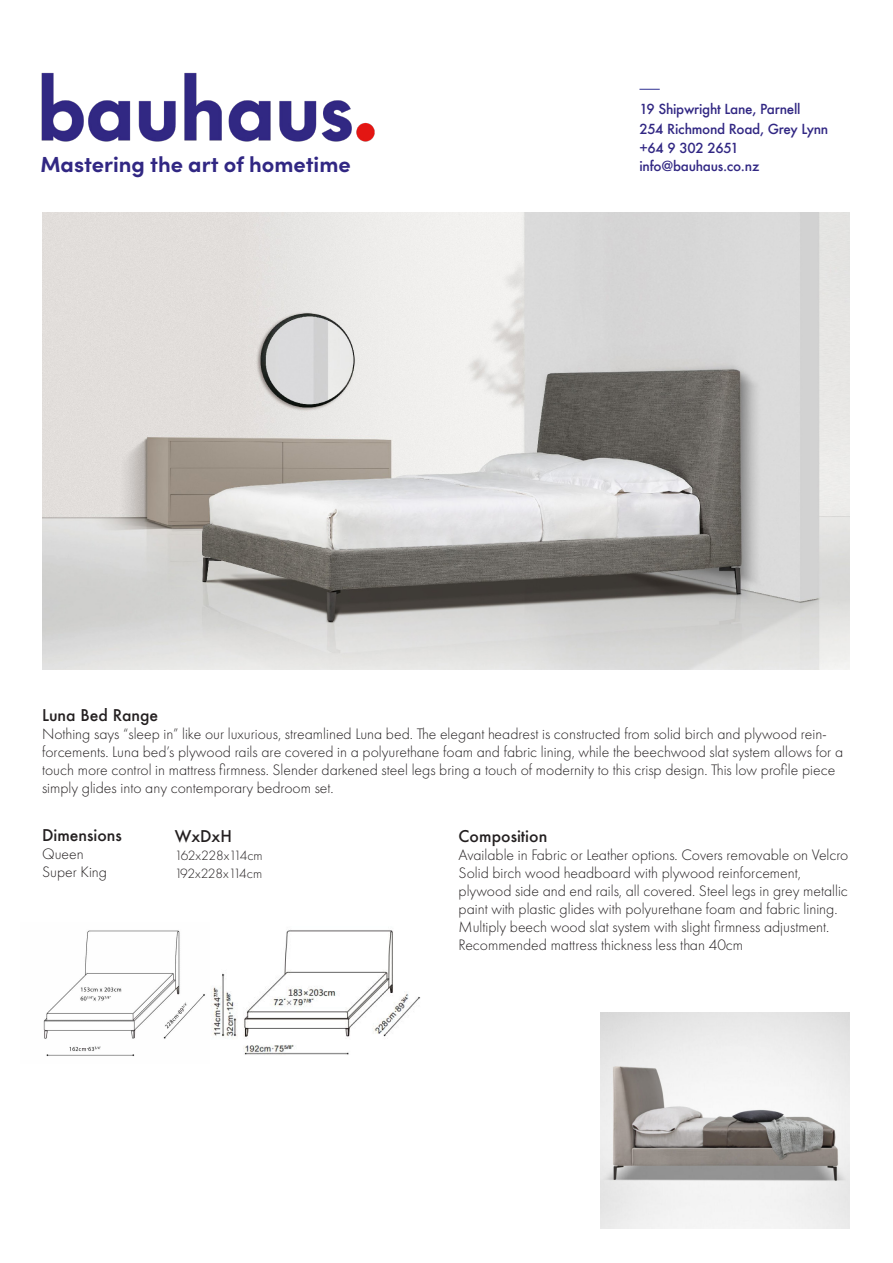
<style>
.page{position:relative;width:893px;height:1263px;background:#fff}
.page>*{position:absolute;margin:0;border:0;box-sizing:border-box;transform-origin:0 0}
.t1{font:700 21.9px "Sofia Pro";color:#312783}
.t2{font:300 15.75px/18px "Futura PT";color:#231f20}
.t3{font:500 15.75px "Futura";color:#231f20}
.t4{font:300 13.95px "Futura PT";color:#231f20}
.Body_Copy{font:500 13.5px "Futura";letter-spacing:-.02em;color:#312783}
</style>
<div class="page">
<svg style="left:639px;top:89px;width:21px;height:1px"></svg>
<img style="left:601px;top:1012px;width:249px;height:216px">
<img style="left:42px;top:213px;width:808px;height:457px">
<img style="left:41px;top:72px;width:334px;height:70px">
<img style="left:43px;top:930px;width:162px;height:127px">
<img style="left:211px;top:930px;width:210px;height:125px">
<p class="t1" style="left:41px;top:147px;width:312px">Mastering the art of hometime</p>
<p class="Body_Copy" style="left:639px;top:100px;width:163px">19 Shipwright Lane, Parnell</p>
<p class="Body_Copy" style="left:639px;top:119px;width:190px">254 Richmond Road, Grey Lynn</p>
<p class="Body_Copy" style="left:639px;top:139px;width:101px">+64 9 302 2651</p>
<p class="Body_Copy" style="left:639px;top:157px;width:121px">info@bauhaus.co.nz</p>
<p class="t3" style="left:42px;top:705px;width:118px">Luna Bed Range</p>
<p class="t2" style="left:42px;top:725px;width:803px">Nothing says “sleep in” like our luxurious, streamlined Luna bed. The elegant headrest is constructed from solid birch and plywood rein&shy;forcements. Luna bed’s plywood rails are covered in a polyurethane foam and fabric lining, while the beechwood slat system allows for a touch more control in mattress firmness. Slender darkened steel legs bring a touch of modernity to this crisp design. This low profile piece simply glides into any contemporary bedroom set.</p>
<p class="t3" style="left:42px;top:825px;width:81px">Dimensions</p>
<p class="t3" style="left:459px;top:825px;width:90px">Composition</p>
<p class="t2" style="left:459px;top:845px;width:391px">Available in Fabric or Leather options. Covers removable on Velcro</p>
<p class="t2" style="left:459px;top:863px;width:391px">Solid birch wood headboard with plywood reinforcement, plywood side and end rails, all covered. Steel legs in grey metallic paint with plastic glides with polyurethane foam and fabric lining.<br>Multiply beech wood slat system with slight firmness adjustment.<br>Recommended mattress thickness less than 40cm</p>
<p class="t3" style="left:175px;top:825px;width:59px">WxDxH</p>
<p class="t2" style="left:42px;top:845px;width:43px">Queen</p>
<p class="t2" style="left:42px;top:863px;width:67px">Super King</p>
<p class="t4" style="left:175px;top:847px;width:89px">162x228x114cm</p>
<p class="t4" style="left:175px;top:865px;width:89px">192x228x114cm</p>
</div>
